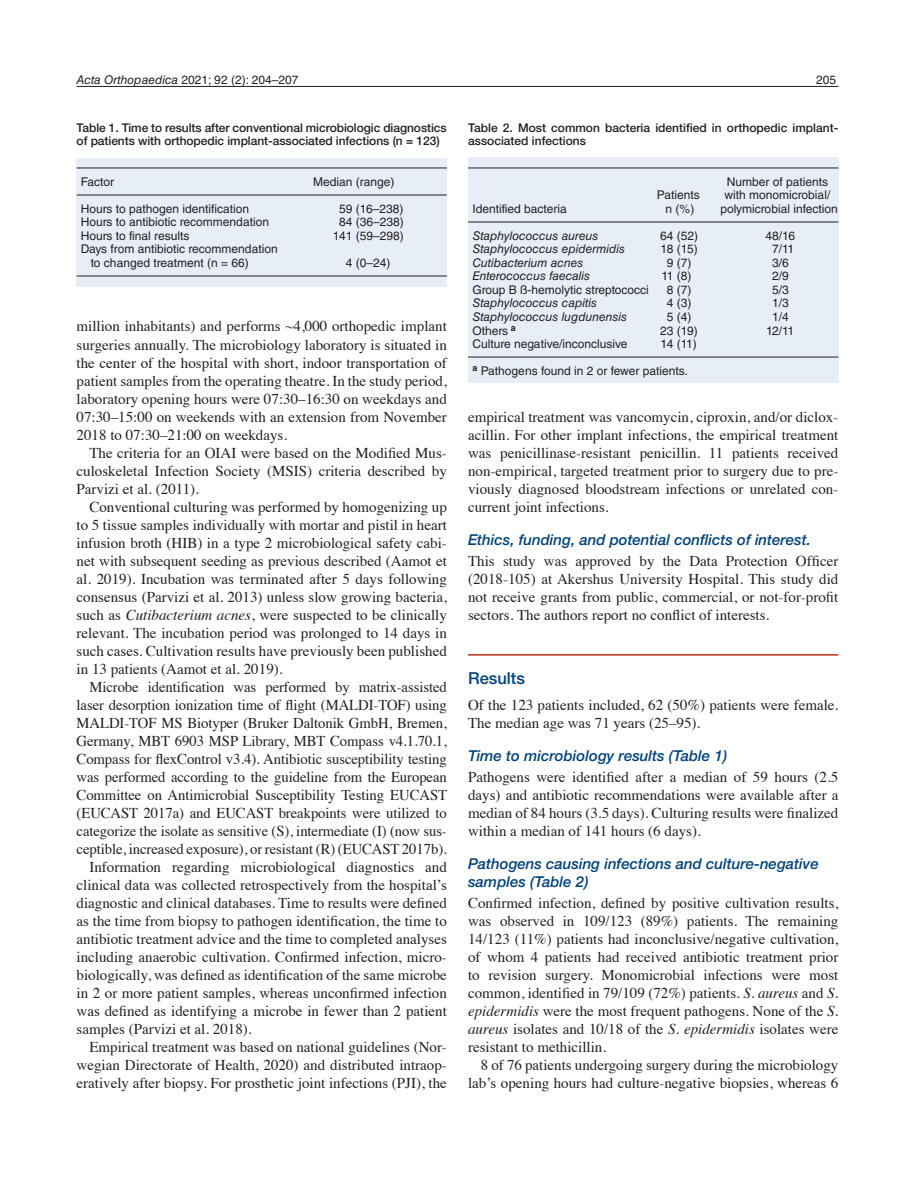
<style>
.page{position:relative;width:915px;height:1191px;background:#fff}
.page>*{position:absolute;margin:0;border:0;box-sizing:border-box;transform-origin:0 0}
.t1{font:500 16.5px "Helvetica Neue LTW1 G";color:#004279}
.t2{font:15px/18px "Times";color:#231f20;text-align:justify}
.t3{font:italic 500 15px/18px "Helvetica Neue LTW1 G";color:#004279}
.t4{font:12px/13.5px "Helvetica LT Std";color:#231f20}
.t5{font:500 12px/13.5px "Helvetica Neue LTW1 G";letter-spacing:-.005em;color:#231f20}
.t6{font:italic 12px "Helvetica LT Std";color:#231f20}
.s1{font-style:italic}
</style>
<div class="page">
<hr style="left:77px;top:86px;width:761px;height:1px;background:#231f20">
<hr style="left:468px;top:654px;width:370px;height:1px;background:#bc2e18">
<div style="left:77px;top:158px;width:369px;height:129px;background:#e8eef8"></div>
<hr style="left:77px;top:168px;width:369px;height:1px;background:#231f20">
<hr style="left:77px;top:195px;width:369px;height:1px;background:#231f20">
<hr style="left:77px;top:276px;width:369px;height:1px;background:#231f20">
<div style="left:468px;top:157px;width:370px;height:225px;background:#e8eef8"></div>
<hr style="left:468px;top:168px;width:370px;height:1px;background:#231f20">
<hr style="left:468px;top:222px;width:370px;height:1px;background:#231f20">
<hr style="left:468px;top:357px;width:370px;height:1px;background:#231f20">
<p class="t4" style="left:77px;top:73px;width:223px"><span class="s1">Acta Orthopaedica</span> 2021; 92 (2): 204–207</p>
<p class="t4" style="left:816px;top:73px;width:22px">205</p>
<p class="t5" style="left:77px;top:121px;width:371px">Table 1. Time to results after conventional microbiologic diagnostics of patients with orthopedic implant-associated infections (n = 123)</p>
<p class="t4" style="left:81px;top:175px;width:35px">Factor</p>
<p class="t4" style="left:313px;top:175px;width:83px">Median (range)</p>
<p class="t4" style="left:81px;top:202px;width:170px">Hours to pathogen identification</p>
<p class="t4" style="left:339px;top:202px;width:66px">59 (16–238)</p>
<p class="t4" style="left:81px;top:215px;width:190px">Hours to antibiotic recommendation</p>
<p class="t4" style="left:339px;top:215px;width:66px">84 (36–238)</p>
<p class="t4" style="left:81px;top:229px;width:110px">Hours to final results</p>
<p class="t4" style="left:333px;top:229px;width:72px">141 (59–298)</p>
<p class="t4" style="left:91px;top:242px;width:188px;text-indent:-10px">Days from antibiotic recommendation to changed treatment (n = 66)</p>
<p class="t4" style="left:346px;top:256px;width:46px">4 (0–24)</p>
<p class="t2" style="left:77px;top:316px;width:371px">million inhabitants) and performs ~4,000 orthopedic implant surgeries annually. The microbiology laboratory is situated in the center of the hospital with short, indoor transportation of patient samples from the operating theatre. In the study period, laboratory opening hours were 07:30–16:30 on weekdays and 07:30–15:00 on weekends with an extension from November 2018 to 07:30–21:00 on weekdays.</p>
<p class="t2" style="left:77px;top:442px;width:371px;text-indent:13px">The criteria for an OIAI were based on the Modified Mus&shy;culoskeletal Infection Society (MSIS) criteria described by Parvizi et al. (2011).</p>
<p class="t2" style="left:77px;top:496px;width:371px;text-indent:13px">Conventional culturing was performed by homogenizing up to 5 tissue samples individually with mortar and pistil in heart infusion broth (HIB) in a type 2 microbiological safety cabi&shy;net with subsequent seeding as previous described (Aamot et al. 2019). Incubation was terminated after 5 days following consensus (Parvizi et al. 2013) unless slow growing bacteria, such as <span class="s1">Cutibacterium acnes</span>, were suspected to be clinically relevant. The incubation period was prolonged to 14 days in such cases. Cultivation results have previously been published in 13 patients (Aamot et al. 2019).</p>
<p class="t2" style="left:89px;top:676px;width:359px">Microbe identification was performed by matrix-assisted</p>
<p class="t2" style="left:77px;top:694px;width:371px">laser desorption ionization time of flight (MALDI-TOF) using</p>
<p class="t2" style="left:77px;top:712px;width:371px">MALDI-TOF MS Biotyper (Bruker Daltonik GmbH, Bremen,</p>
<p class="t2" style="left:77px;top:730px;width:371px">Germany, MBT 6903 MSP Library, MBT Compass v4.1.70.1,</p>
<p class="t2" style="left:77px;top:748px;width:371px">Compass for flexControl v3.4). Antibiotic susceptibility testing</p>
<p class="t2" style="left:77px;top:766px;width:371px">was performed according to the guideline from the European</p>
<p class="t2" style="left:77px;top:784px;width:372px">Committee on Antimicrobial Susceptibility Testing EUCAST</p>
<p class="t2" style="left:77px;top:802px;width:371px">(EUCAST 2017a) and EUCAST breakpoints were utilized to</p>
<p class="t2" style="left:77px;top:820px;width:371px">categorize the isolate as sensitive (S), intermediate (I) (now sus-</p>
<p class="t2" style="left:77px;top:838px;width:371px">ceptible, increased exposure), or resistant (R) (EUCAST 2017b).</p>
<p class="t2" style="left:89px;top:856px;width:359px">Information regarding microbiological diagnostics and</p>
<p class="t2" style="left:77px;top:874px;width:371px">clinical data was collected retrospectively from the hospital’s</p>
<p class="t2" style="left:77px;top:892px;width:371px">diagnostic and clinical databases. Time to results were defined</p>
<p class="t2" style="left:77px;top:910px;width:371px">as the time from biopsy to pathogen identification, the time to</p>
<p class="t2" style="left:77px;top:928px;width:371px">antibiotic treatment advice and the time to completed analyses</p>
<p class="t2" style="left:77px;top:946px;width:371px">including anaerobic cultivation. Confirmed infection, micro-</p>
<p class="t2" style="left:77px;top:964px;width:371px">biologically, was defined as identification of the same microbe</p>
<p class="t2" style="left:77px;top:982px;width:371px">in 2 or more patient samples, whereas unconfirmed infection</p>
<p class="t2" style="left:77px;top:1000px;width:371px">was defined as identifying a microbe in fewer than 2 patient</p>
<p class="t2" style="left:77px;top:1018px;width:176px">samples (Parvizi et al. 2018).</p>
<p class="t2" style="left:89px;top:1036px;width:359px">Empirical treatment was based on national guidelines (Nor-</p>
<p class="t2" style="left:77px;top:1054px;width:371px">wegian Directorate of Health, 2020) and distributed intraop-</p>
<p class="t2" style="left:77px;top:1072px;width:371px">eratively after biopsy. For prosthetic joint infections (PJI), the</p>
<p class="t5" style="left:468px;top:121px;width:371px">Table 2. Most common bacteria identified in orthopedic implant&shy;associated infections</p>
<p class="t4" style="left:726px;top:175px;width:103px">Number of patients</p>
<p class="t4" style="left:656px;top:188px;width:44px">Patients</p>
<p class="t4" style="left:724px;top:188px;width:107px">with monomicrobial/</p>
<p class="t4" style="left:472px;top:202px;width:96px">Identified bacteria</p>
<p class="t4" style="left:665px;top:202px;width:30px">n (%)</p>
<p class="t4" style="left:720px;top:202px;width:119px">polymicrobial infection</p>
<p class="t6" style="left:472px;top:229px;width:127px">Staphylococcus aureus</p>
<p class="t4" style="left:660px;top:229px;width:40px">64 (52)</p>
<p class="t4" style="left:765px;top:229px;width:31px">48/16</p>
<p class="t6" style="left:472px;top:242px;width:154px">Staphylococcus epidermidis</p>
<p class="t4" style="left:660px;top:242px;width:39px">18 (15)</p>
<p class="t4" style="left:772px;top:242px;width:23px">7/11</p>
<p class="t6" style="left:472px;top:256px;width:113px">Cutibacterium acnes</p>
<p class="t4" style="left:666px;top:256px;width:26px">9 (7)</p>
<p class="t4" style="left:772px;top:256px;width:18px">3/6</p>
<p class="t6" style="left:472px;top:269px;width:119px">Enterococcus faecalis</p>
<p class="t4" style="left:661px;top:269px;width:31px">11 (8)</p>
<p class="t4" style="left:772px;top:269px;width:18px">2/9</p>
<p class="t4" style="left:472px;top:283px;width:178px">Group B ß-hemolytic streptococci</p>
<p class="t4" style="left:666px;top:283px;width:26px">8 (7)</p>
<p class="t4" style="left:772px;top:283px;width:18px">5/3</p>
<p class="t6" style="left:472px;top:296px;width:126px">Staphylococcus capitis</p>
<p class="t4" style="left:666px;top:296px;width:26px">4 (3)</p>
<p class="t4" style="left:772px;top:296px;width:18px">1/3</p>
<p class="t6" style="left:472px;top:310px;width:156px">Staphylococcus lugdunensis</p>
<p class="t4" style="left:666px;top:310px;width:26px">5 (4)</p>
<p class="t4" style="left:772px;top:310px;width:18px">1/4</p>
<p class="t4" style="left:472px;top:323px;width:45px">Others <sup>a</sup></p>
<p class="t4" style="left:660px;top:323px;width:39px">23 (19)</p>
<p class="t4" style="left:765px;top:323px;width:30px">12/11</p>
<p class="t4" style="left:472px;top:337px;width:156px">Culture negative/inconclusive</p>
<p class="t4" style="left:660px;top:337px;width:38px">14 (11)</p>
<p class="t4" style="left:472px;top:364px;width:217px"><sup>a</sup> Pathogens found in 2 or fewer patients.</p>
<p class="t2" style="left:468px;top:406px;width:371px">empirical treatment was vancomycin, ciproxin, and/or diclox&shy;acillin. For other implant infections, the empirical treatment was penicillinase-resistant penicillin. 11 patients received non-empirical, targeted treatment prior to surgery due to pre&shy;viously diagnosed bloodstream infections or unrelated con&shy;current joint infections.</p>
<p class="t3" style="left:468px;top:530px;width:344px">Ethics, funding, and potential conflicts of interest.</p>
<p class="t2" style="left:468px;top:550px;width:371px">This study was approved by the Data Protection Officer (2018-105) at Akershus University Hospital. This study did not receive grants from public, commercial, or not-for-profit sectors. The authors report no conflict of interests.</p>
<p class="t1" style="left:468px;top:668px;width:58px">Results</p>
<p class="t2" style="left:468px;top:694px;width:371px">Of the 123 patients included, 62 (50%) patients were female.<br>The median age was 71 years (25–95).</p>
<p class="t3" style="left:468px;top:746px;width:260px">Time to microbiology results (Table 1)</p>
<p class="t2" style="left:468px;top:766px;width:371px">Pathogens were identified after a median of 59 hours (2.5 days) and antibiotic recommendations were available after a median of 84 hours (3.5 days). Culturing results were finalized within a median of 141 hours (6 days).</p>
<p class="t3" style="left:468px;top:854px;width:352px">Pathogens causing infections and culture-negative samples (Table 2)</p>
<p class="t2" style="left:468px;top:892px;width:371px">Confirmed infection, defined by positive cultivation results, was observed in 109/123 (89%) patients. The remaining 14/123 (11%) patients had inconclusive/negative cultivation, of whom 4 patients had received antibiotic treatment prior to revision surgery. Monomicrobial infections were most common, identified in 79/109 (72%) patients. <span class="s1">S. aureus</span> and <span class="s1">S. epidermidis</span> were the most frequent pathogens. None of the <span class="s1">S. aureus</span> isolates and 10/18 of the <span class="s1">S. epidermidis</span> isolates were resistant to methicillin.</p>
<p class="t2" style="left:468px;top:1054px;width:371px;text-align:right">8 of 76 patients undergoing surgery during the microbiology lab’s opening hours had culture-negative biopsies, whereas 6</p>
</div>
